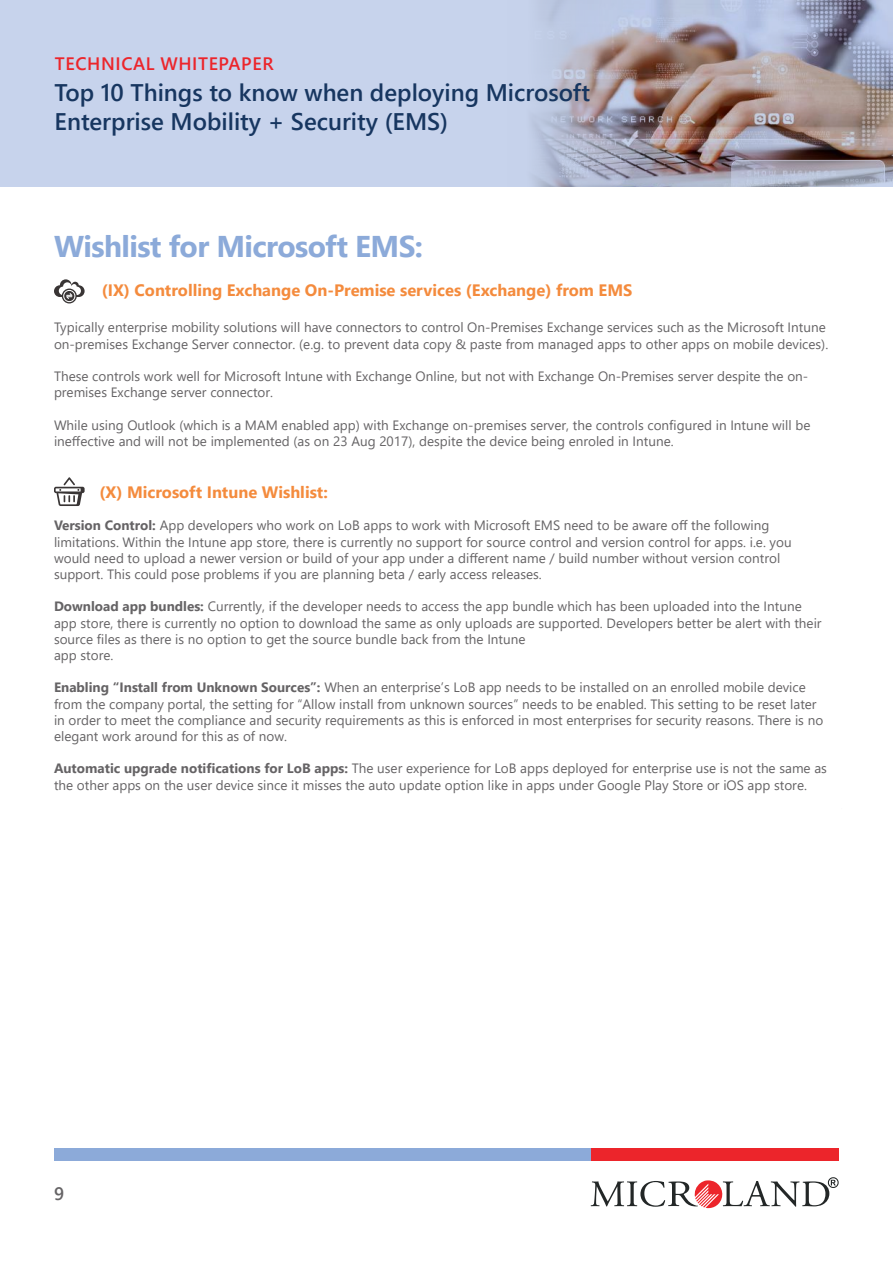
<style>
.page{position:relative;width:893px;height:1263px;background:#fff}
.page>*{position:absolute;margin:0;border:0;box-sizing:border-box;transform-origin:0 0}
.t1{font:700 30px "Segoe UI";letter-spacing:-.02em;color:#8caad9}
.t2{font:600 24px/28.8px "Segoe UI";color:#173660}
.t3{font:600 18px "Segoe UI";letter-spacing:.035em;color:#ec252b}
.t4{font:600 18px "Segoe UI";color:#656365}
.t5{font:700 16.5px "Segoe UI";color:#f48b3d}
.t6{font:13.5px/16.2px "Segoe UI";color:#656365}
.s1{font-weight:700}
</style>
<div class="page">
<div style="left:0;top:0;width:893px;height:187px;background:#c7d3ec"></div>
<img style="left:532px;top:0;width:361px;height:187px">
<div style="left:54px;top:1148px;width:620px;height:12px;background:#8caad9"></div>
<div style="left:591px;top:1148px;width:248px;height:12px;background:#ec252b"></div>
<svg style="left:591px;top:1177px;width:248px;height:31px"></svg>
<svg style="left:54px;top:279px;width:31px;height:24px"></svg>
<svg style="left:54px;top:477px;width:31px;height:29px"></svg>
<h3 class="t3" style="left:55px;top:49px;width:220px">TECHNICAL WHITEPAPER</h3>
<h2 class="t2" style="left:55px;top:78px;width:537px">Top 10 Things to know when deploying Microsoft<br>Enterprise Mobility + Security (EMS)</h2>
<h1 class="t1" style="left:54px;top:223px;width:371px">Wishlist for Microsoft EMS:</h1>
<p class="t5" style="left:102px;top:277px;width:532px">(IX) Controlling Exchange On-Premise services (Exchange) from EMS</p>
<p class="t6" style="left:54px;top:319px;width:776px">Typically enterprise mobility solutions will have connectors to control On-Premises Exchange services such as the Microsoft Intune on-premises Exchange Server connector. (e.g. to prevent data copy &amp; paste from managed apps to other apps on mobile devices).</p>
<p class="t6" style="left:54px;top:368px;width:756px">These controls work well for Microsoft Intune with Exchange Online, but not with Exchange On-Premises server despite the on&shy;premises Exchange server connector.</p>
<p class="t6" style="left:54px;top:416px;width:758px">While using Outlook (which is a MAM enabled app) with Exchange on-premises server, the controls configured in Intune will be ineffective and will not be implemented (as on 23 Aug 2017), despite the device being enroled in Intune.</p>
<p class="t5" style="left:100px;top:479px;width:230px">(X) Microsoft Intune Wishlist:</p>
<p class="t6" style="left:54px;top:517px;width:739px"><span class="s1">Version Control:</span> App developers who work on LoB apps to work with Microsoft EMS need to be aware off the following limitations. Within the Intune app store, there is currently no support for source control and version control for apps. i.e. you would need to upload a newer version or build of your app under a different name / build number without version control support. This could pose problems if you are planning beta / early access releases.</p>
<p class="t6" style="left:54px;top:598px;width:769px"><span class="s1">Download app bundles:</span> Currently, if the developer needs to access the app bundle which has been uploaded into the Intune app store, there is currently no option to download the same as only uploads are supported. Developers better be alert with their source files as there is no option to get the source bundle back from the Intune<br>app store.</p>
<p class="t6" style="left:54px;top:679px;width:771px"><span class="s1">Enabling “Install from Unknown Sources”:</span> When an enterprise’s LoB app needs to be installed on an enrolled mobile device from the company portal, the setting for “Allow install from unknown sources” needs to be enabled. This setting to be reset later in order to meet the compliance and security requirements as this is enforced in most enterprises for security reasons. There is no elegant work around for this as of now.</p>
<p class="t6" style="left:54px;top:760px;width:774px"><span class="s1">Automatic upgrade notifications for LoB apps:</span> The user experience for LoB apps deployed for enterprise use is not the same as the other apps on the user device since it misses the auto update option like in apps under Google Play Store or iOS app store.</p>
<h3 class="t4" style="left:54px;top:1179px;width:12px">9</h3>
</div>
